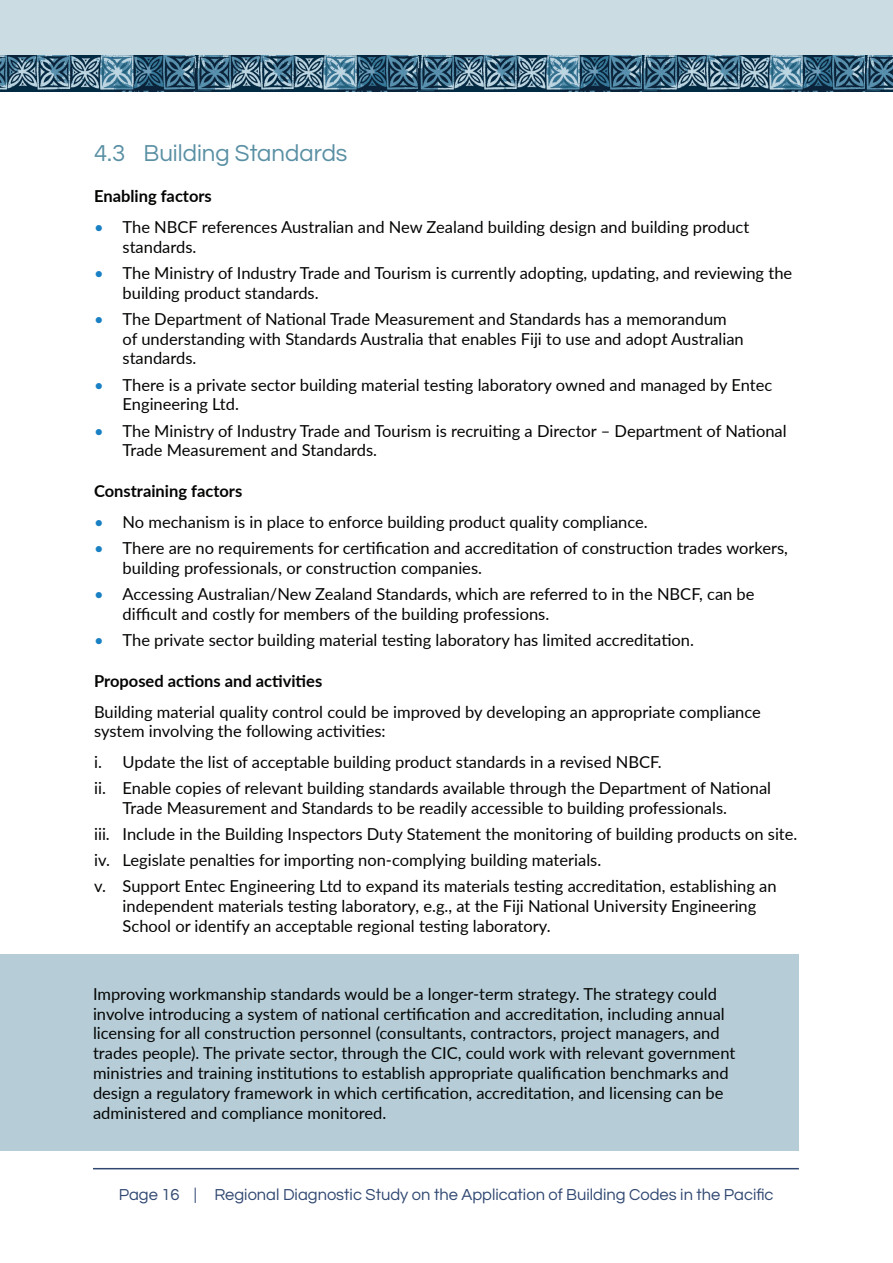
<style>
.page{position:relative;width:893px;height:1263px;background:#fff}
.page>*{position:absolute;margin:0;border:0;box-sizing:border-box;transform-origin:0 0}
.t1{font:24px "Questrial";color:#5a90a4}
.t2{font:16.5px/19.8px "Lato";color:#040503}
.t3{font:16.5px "Questrial";color:#314872}
.t4{font:700 16.5px "Lato";color:#040503}
.s1{color:#1980c3}
</style>
<div class="page">
<hr style="left:93px;top:1168px;width:706px;height:1px;background:#314872">
<div style="left:0;top:0;width:893px;height:55px;background:#ccdce3"></div>
<img style="left:0;top:55px;width:893px;height:36px">
<div style="left:0;top:954px;width:799px;height:197px;background:#b6cdd8"></div>
<h1 class="t1" style="left:94px;top:142px;width:255px">4.3 Building Standards</h1>
<p class="t4" style="left:94px;top:184px;width:119px">Enabling factors</p>
<p class="t2" style="left:123px;top:216px;width:628px;text-indent:-28px"><span class="s1">•</span> The NBCF references Australian and New Zealand building design and building product standards.</p>
<p class="t2" style="left:123px;top:262px;width:671px;text-indent:-28px"><span class="s1">•</span> The Ministry of Industry Trade and Tourism is currently adopting, updating, and reviewing the building product standards.</p>
<p class="t2" style="left:123px;top:308px;width:623px;text-indent:-28px"><span class="s1">•</span> The Department of National Trade Measurement and Standards has a memorandum of understanding with Standards Australia that enables Fiji to use and adopt Australian standards.</p>
<p class="t2" style="left:123px;top:374px;width:651px;text-indent:-28px"><span class="s1">•</span> There is a private sector building material testing laboratory owned and managed by Entec<br>Engineering Ltd.</p>
<p class="t2" style="left:123px;top:420px;width:666px;text-indent:-28px"><span class="s1">•</span> The Ministry of Industry Trade and Tourism is recruiting a Director – Department of National<br>Trade Measurement and Standards.</p>
<p class="t4" style="left:94px;top:479px;width:150px">Constraining factors</p>
<p class="t2" style="left:94px;top:511px;width:555px"><span class="s1">•</span> No mechanism is in place to enforce building product quality compliance.</p>
<p class="t2" style="left:123px;top:537px;width:667px;text-indent:-28px"><span class="s1">•</span> There are no requirements for certification and accreditation of construction trades workers, building professionals, or construction companies.</p>
<p class="t2" style="left:123px;top:583px;width:633px;text-indent:-28px"><span class="s1">•</span> Accessing Australian/New Zealand Standards, which are referred to in the NBCF, can be difficult and costly for members of the building professions.</p>
<p class="t2" style="left:94px;top:629px;width:601px"><span class="s1">•</span> The private sector building material testing laboratory has limited accreditation.</p>
<p class="t4" style="left:94px;top:669px;width:230px">Proposed actions and activities</p>
<p class="t2" style="left:94px;top:701px;width:668px">Building material quality control could be improved by developing an appropriate compliance system involving the following activities:</p>
<p class="t2" style="left:94px;top:748px;width:679px;line-height:26.2px">i. Update the list of acceptable building product standards in a revised NBCF.<br>ii. Enable copies of relevant building standards available through the Department of National</p>
<p class="t2" style="left:94px;top:794px;width:705px;line-height:26.2px;text-indent:28px">Trade Measurement and Standards to be readily accessible to building professionals.<br>iii. Include in the Building Inspectors Duty Statement the monitoring of building products on site. iv. Legislate penalties for importing non-complying building materials.<br>v. Support Entec Engineering Ltd to expand its materials testing accreditation, establishing an</p>
<p class="t2" style="left:123px;top:895px;width:635px">independent materials testing laboratory, e.g., at the Fiji National University Engineering<br>School or identify an acceptable regional testing laboratory.</p>
<p class="t2" style="left:93px;top:983px;width:644px">Improving workmanship standards would be a longer-term strategy. The strategy could involve introducing a system of national certification and accreditation, including annual licensing for all construction personnel (consultants, contractors, project managers, and trades people). The private sector, through the CIC, could work with relevant government ministries and training institutions to establish appropriate qualification benchmarks and design a regulatory framework in which certification, accreditation, and licensing can be administered and compliance monitored.</p>
<p class="t3" style="left:119px;top:1186px;width:656px">Page 16 | Regional Diagnostic Study on the Application of Building Codes in the Pacific</p>
</div>
